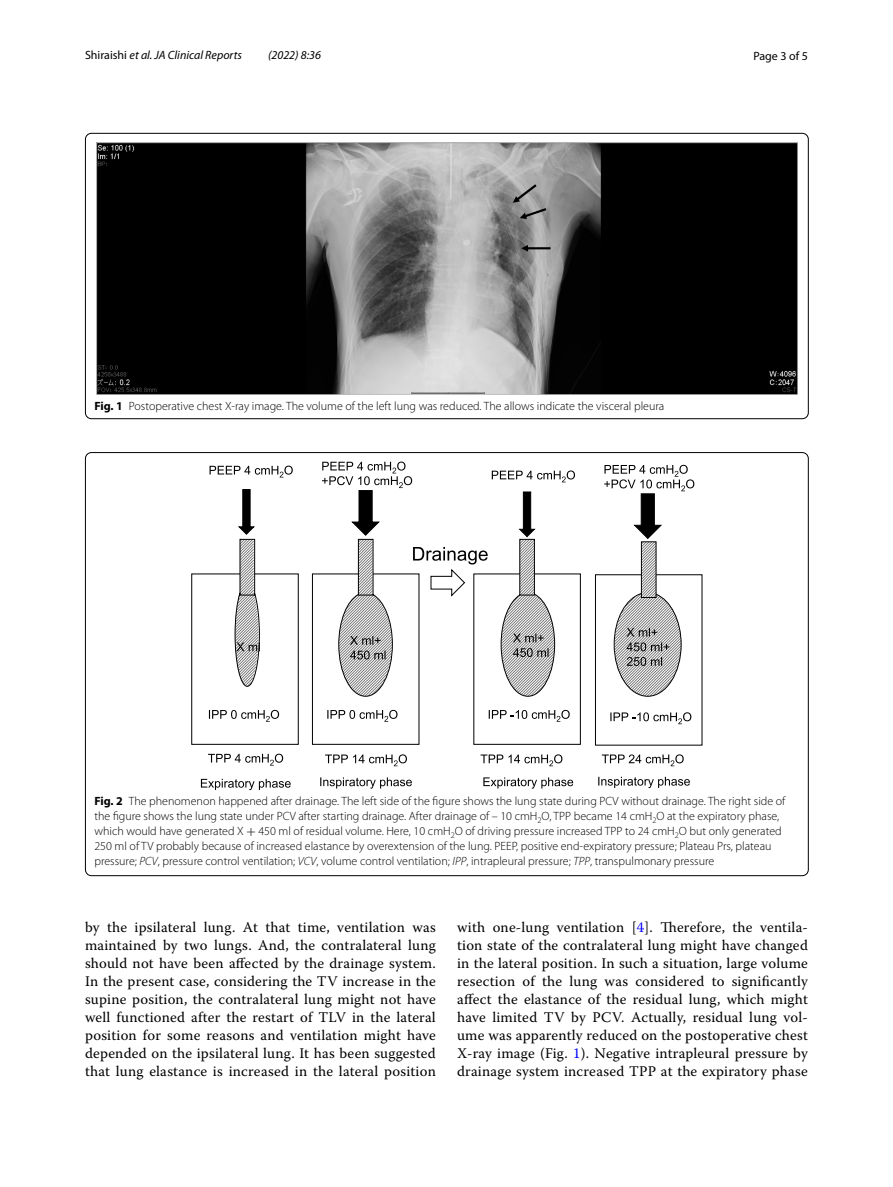
<style>
.page{position:relative;width:893px;height:1187px;background:#fff}
.page>*{position:absolute;margin:0;border:0;box-sizing:border-box;transform-origin:0 0}
.t1{font:14.7px/18px "Warnock Pro";letter-spacing:.015em;color:#000;text-align:justify}
.t2{font:300 12px/15px "Myriad Pro";color:#000}
.t3{font:italic 12px "Myriad Pro";color:#000}
.t4{font:12px "Myriad Pro";color:#000}
.s1{font-style:normal}
.s2{font-weight:700}
.s3{font-family:"MTSY";font-weight:400}
.s4{font-style:italic}
.s5{color:#00f}
</style>
<div class="page">
<img style="left:97px;top:142px;width:700px;height:252px">
<svg style="left:513px;top:184px;width:33px;height:35px"></svg>
<svg style="left:521px;top:245px;width:29px;height:6px"></svg>
<div style="left:715px;top:144px;width:81px;height:57px;background:#000"></div>
<svg style="left:191px;top:573px;width:511px;height:172px"></svg>
<svg style="left:234px;top:538px;width:448px;height:159px"></svg>
<svg style="left:210px;top:465px;width:83px;height:12px"></svg>
<svg style="left:238px;top:489px;width:17px;height:46px"></svg>
<svg style="left:322px;top:461px;width:90px;height:75px"></svg>
<svg style="left:209px;top:709px;width:70px;height:12px"></svg>
<svg style="left:327px;top:709px;width:70px;height:12px"></svg>
<svg style="left:489px;top:709px;width:81px;height:12px"></svg>
<svg style="left:610px;top:712px;width:81px;height:12px"></svg>
<svg style="left:492px;top:470px;width:83px;height:12px"></svg>
<svg style="left:519px;top:491px;width:17px;height:46px"></svg>
<svg style="left:604px;top:465px;width:90px;height:74px"></svg>
<svg style="left:208px;top:753px;width:75px;height:12px"></svg>
<svg style="left:325px;top:754px;width:82px;height:12px"></svg>
<svg style="left:481px;top:754px;width:81px;height:12px"></svg>
<svg style="left:602px;top:754px;width:82px;height:12px"></svg>
<svg style="left:201px;top:778px;width:90px;height:12px"></svg>
<svg style="left:483px;top:777px;width:90px;height:11px"></svg>
<svg style="left:320px;top:777px;width:92px;height:11px"></svg>
<svg style="left:598px;top:776px;width:92px;height:12px"></svg>
<svg style="left:236px;top:642px;width:24px;height:9px"></svg>
<svg style="left:350px;top:636px;width:31px;height:8px"></svg>
<svg style="left:350px;top:650px;width:36px;height:9px"></svg>
<svg style="left:513px;top:633px;width:31px;height:9px"></svg>
<svg style="left:513px;top:648px;width:36px;height:9px"></svg>
<svg style="left:626px;top:628px;width:31px;height:8px"></svg>
<svg style="left:627px;top:642px;width:42px;height:9px"></svg>
<svg style="left:627px;top:657px;width:35px;height:9px"></svg>
<svg style="left:413px;top:547px;width:75px;height:50px"></svg>
<p class="t3" style="left:85px;top:48px;width:158px"><span class="s1">Shiraishi</span> et al. JA Clinical Reports</p>
<p class="t3" style="left:268px;top:48px;width:54px">(2022) 8:36</p>
<p class="t4" style="left:753px;top:48px;width:56px">Page 3 of 5</p>
<p class="t2" style="left:94px;top:398px;width:571px"><span class="s2">Fig. 1</span> Postoperative chest X-ray image. The volume of the left lung was reduced. The allows indicate the visceral pleura</p>
<p class="t2" style="left:94px;top:794px;width:692px"><span class="s2">Fig. 2</span> The phenomenon happened after drainage. The left side of the figure shows the lung state during PCV without drainage. The right side of the figure shows the lung state under PCV after starting drainage. After drainage of – 10 cmH<sub>2</sub>O, TPP became 14 cmH<sub>2</sub>O at the expiratory phase, which would have generated X <span class="s3">+</span> 450 ml of residual volume. Here, 10 cmH<sub>2</sub>O of driving pressure increased TPP to 24 cmH<sub>2</sub>O but only generated 250 ml of TV probably because of increased elastance by overextension of the lung. PEEP, positive end-expiratory pressure; Plateau Prs, plateau pressure; <span class="s4">PCV</span>, pressure control ventilation; <span class="s4">VCV</span>, volume control ventilation; <span class="s4">IPP</span>, intrapleural pressure; <span class="s4">TPP</span>, transpulmonary pressure</p>
<p class="t1" style="left:85px;top:918px;width:352px">by the ipsilateral lung. At that time, ventilation was maintained by two lungs. And, the contralateral lung should not have been affected by the drainage system.<br>In the present case, considering the TV increase in the supine position, the contralateral lung might not have well functioned after the restart of TLV in the lateral position for some reasons and ventilation might have depended on the ipsilateral lung. It has been suggested that lung elastance is increased in the lateral position</p>
<p class="t1" style="left:457px;top:918px;width:352px">with one-lung ventilation [<span class="s5">4</span>]. Therefore, the ventila&shy;tion state of the contralateral lung might have changed in the lateral position. In such a situation, large volume resection of the lung was considered to significantly affect the elastance of the residual lung, which might have limited TV by PCV. Actually, residual lung vol&shy;ume was apparently reduced on the postoperative chest X-ray image (Fig. <span class="s5">1</span>). Negative intrapleural pressure by drainage system increased TPP at the expiratory phase</p>
</div>
